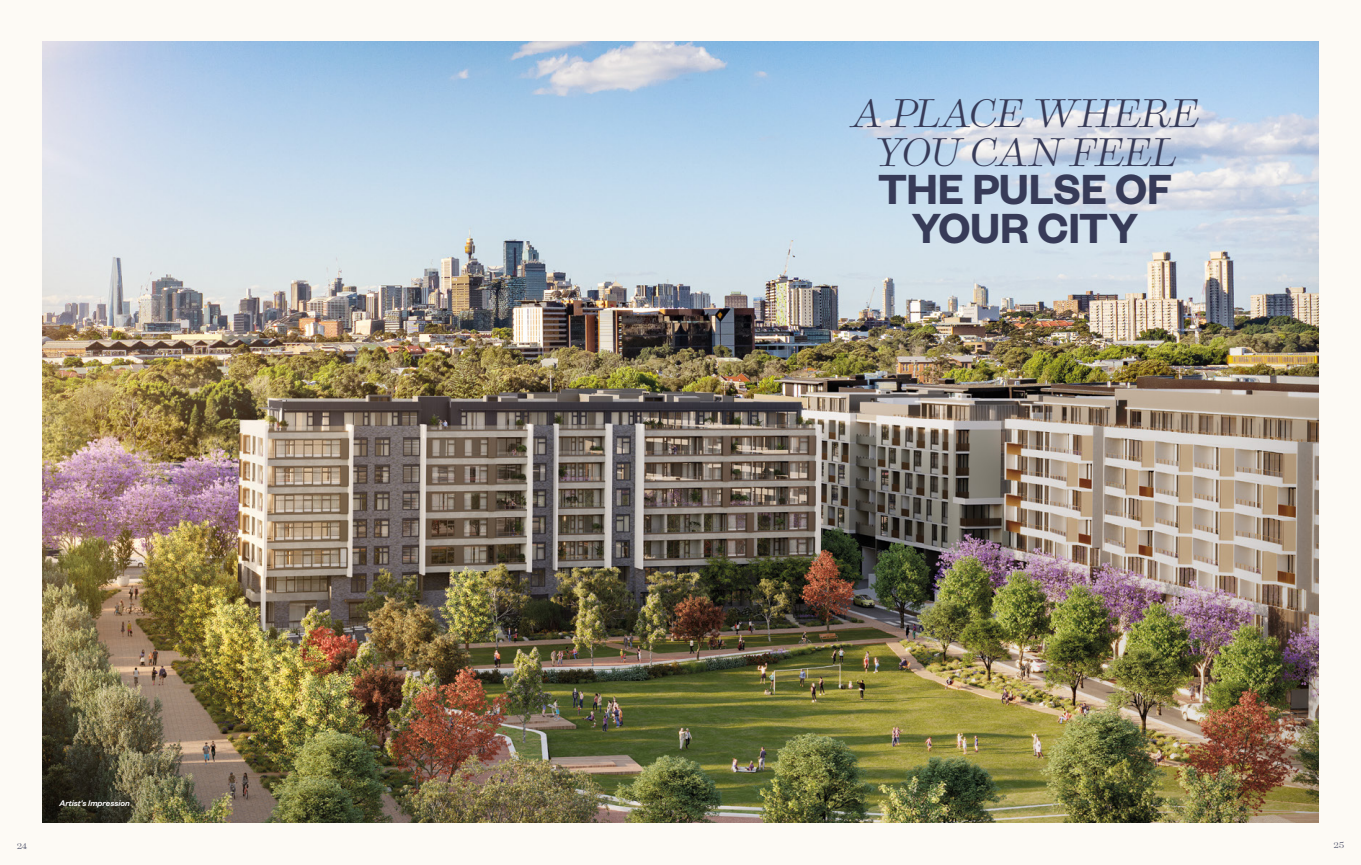
<style>
.page{position:relative;width:1361px;height:865px;background:#fdfaf5}
.page>*{position:absolute;margin:0;border:0;box-sizing:border-box;transform-origin:0 0}
.t1{font:600 46.2px/38.6px "Founders Grotesk";letter-spacing:-.005em;color:#373b58;text-align:center}
.t2{font:italic 37.8px/38.6px "Baryton";letter-spacing:.005em;color:#373b58;text-align:center}
.t3{font:italic 500 9px "Founders Grotesk";color:#fff}
.t4{font:8px "Baryton";color:#373b58}
</style>
<div class="page">
<img style="left:43px;top:42px;width:1275px;height:780px">
<p class="t3" style="left:60px;top:797px;width:72px">Artist's Impression</p>
<p class="t2" style="left:851px;top:91px;width:349px">A PLACE WHERE<br>YOU CAN FEEL</p>
<p class="t1" style="left:878px;top:168px;width:296px">THE PULSE OF<br>YOUR CITY</p>
<p class="t4" style="left:17px;top:839px;width:12px">24</p>
<p class="t4" style="left:1334px;top:838px;width:12px">25</p>
</div>
